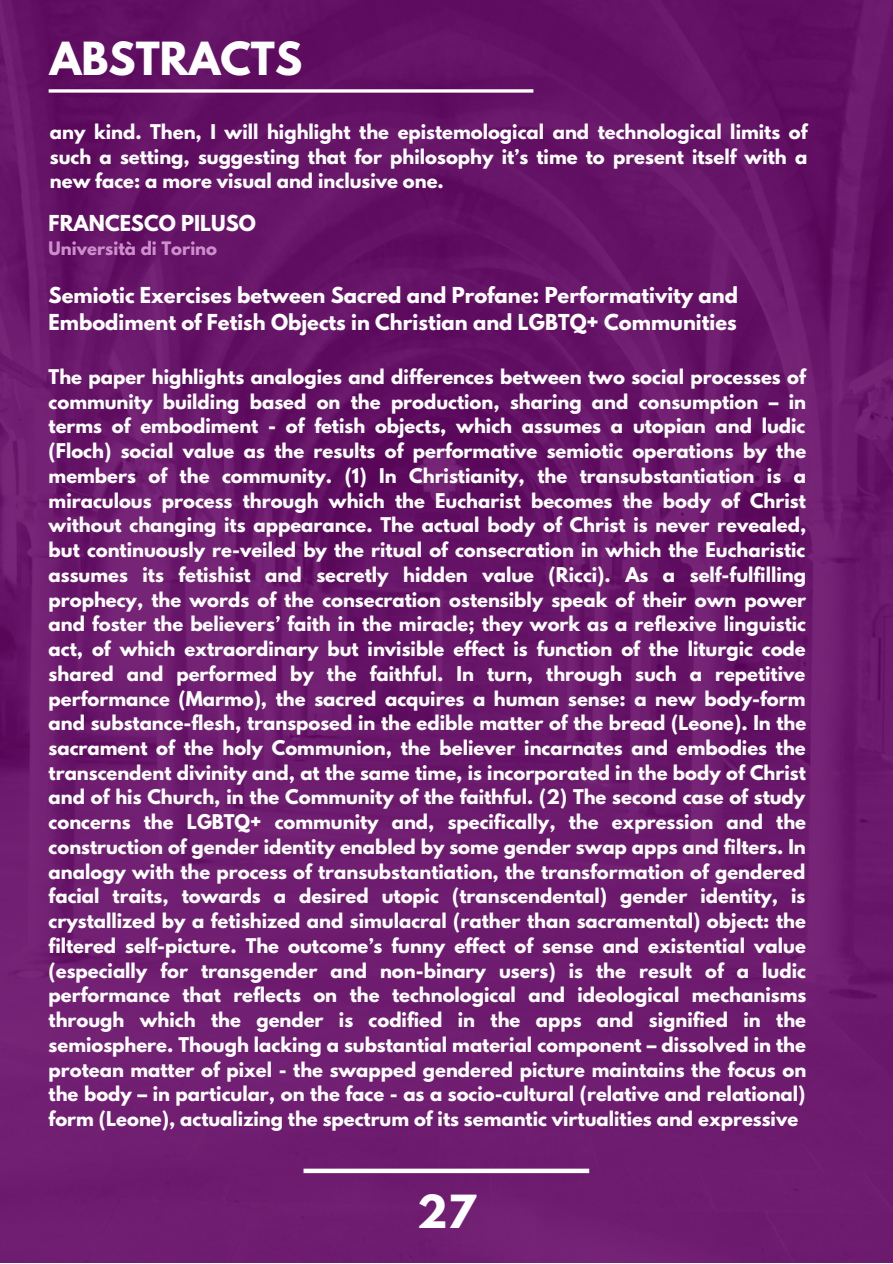
<style>
.page{position:relative;width:893px;height:1264px;background:#fff}
.page>*{position:absolute;margin:0;border:0;box-sizing:border-box;transform-origin:0 0}
.t1{font:700 40.35px "League Spartan";color:#fff}
.t2{font:700 19.5px/27px "League Spartan";color:#fff}
.t3{font:700 18px/24.8px "League Spartan";color:#fff;text-align:justify}
.t4{font:700 16.5px "League Spartan";color:#cd8ecc}
</style>
<div class="page">
<img style="left:0;top:0;width:892px;height:1262px">
<svg style="left:49px;top:89px;width:484px;height:4px"></svg>
<div style="left:303px;top:1168px;width:286px;height:5px;background:#fff"></div>
<h1 class="t1" style="left:50px;top:39px;width:254px">ABSTRACTS</h1>
<p class="t3" style="left:50px;top:121px;width:759px">any kind. Then, I will highlight the epistemological and technological limits of such a setting, suggesting that for philosophy it’s time to present itself with a new face: a more visual and inclusive one.</p>
<p class="t2" style="left:49px;top:212px;width:209px">FRANCESCO PILUSO</p>
<p class="t4" style="left:49px;top:240px;width:170px">Università di Torino</p>
<p class="t2" style="left:49px;top:284px;width:691px">Semiotic Exercises between Sacred and Profane: Performativity and<br>Embodiment of Fetish Objects in Christian and LGBTQ+ Communities</p>
<p class="t3" style="left:49px;top:366px;width:759px">The paper highlights analogies and differences between two social processes of community building based on the production, sharing and consumption – in terms of embodiment - of fetish objects, which assumes a utopian and ludic (Floch) social value as the results of performative semiotic operations by the members of the community. (1) In Christianity, the transubstantiation is a miraculous process through which the Eucharist becomes the body of Christ without changing its appearance. The actual body of Christ is never revealed, but continuously re-veiled by the ritual of consecration in which the Eucharistic assumes its fetishist and secretly hidden value (Ricci). As a self-fulfilling prophecy, the words of the consecration ostensibly speak of their own power and foster the believers’ faith in the miracle; they work as a reflexive linguistic act, of which extraordinary but invisible effect is function of the liturgic code shared and performed by the faithful. In turn, through such a repetitive performance (Marmo), the sacred acquires a human sense: a new body-form and substance-flesh, transposed in the edible matter of the bread (Leone). In the sacrament of the holy Communion, the believer incarnates and embodies the transcendent divinity and, at the same time, is incorporated in the body of Christ and of his Church, in the Community of the faithful. (2) The second case of study concerns the LGBTQ+ community and, specifically, the expression and the construction of gender identity enabled by some gender swap apps and filters. In analogy with the process of transubstantiation, the transformation of gendered facial traits, towards a desired utopic (transcendental) gender identity, is crystallized by a fetishized and simulacral (rather than sacramental) object: the filtered self-picture. The outcome’s funny effect of sense and existential value (especially for transgender and non-binary users) is the result of a ludic performance that reflects on the technological and ideological mechanisms through which the gender is codified in the apps and signified in the semiosphere. Though lacking a substantial material component – dissolved in the protean matter of pixel - the swapped gendered picture maintains the focus on the body – in particular, on the face - as a socio-cultural (relative and relational) form (Leone), actualizing the spectrum of its semantic virtualities and expressive</p>
<h1 class="t1" style="left:417px;top:1191px;width:60px">27</h1>
</div>
